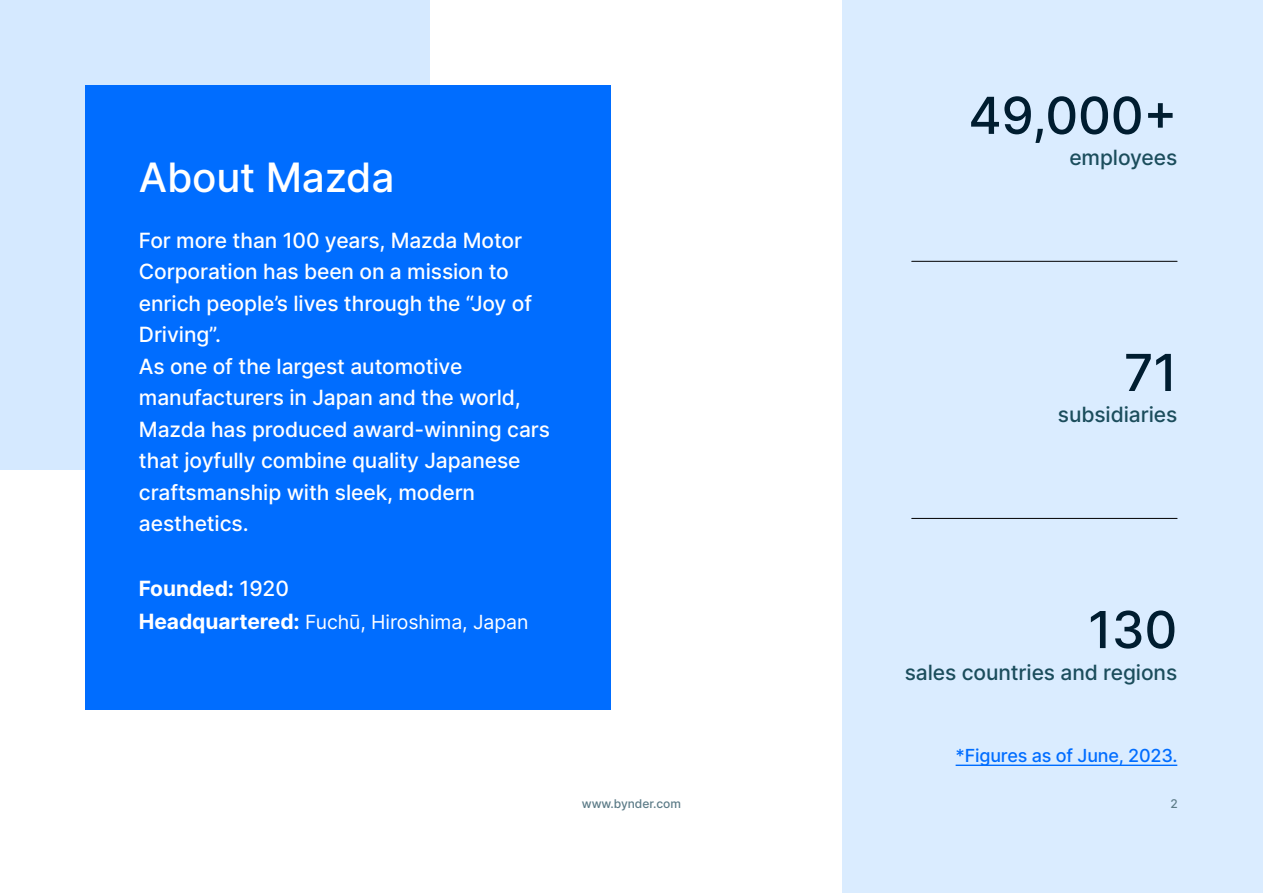
<style>
.page{position:relative;width:1263px;height:893px;background:#fff}
.page>*{position:absolute;margin:0;border:0;box-sizing:border-box;transform-origin:0 0}
.t1{font:500 51px "Inter";letter-spacing:-.005em;color:#001d30}
.t2{font:500 40.5px "Inter";letter-spacing:-.005em;color:#fff}
.t3{font:500 21px/31.5px "Inter";letter-spacing:-.005em;color:#fff}
.t4{font:500 21px "Inter";letter-spacing:-.005em;color:#1b4d5c}
.t5{font:700 21px "Inter";letter-spacing:-.005em;color:#fff}
.t6{font:19.5px "Inter";letter-spacing:-.005em;color:#fff}
.t7{font:500 18px "Inter";letter-spacing:-.01em;color:#006dff}
.t8{font:500 12px "Inter";letter-spacing:-.005em;color:#5c7b87}
.s1{font-weight:500}
.s2{font-weight:700;font-size:21px}
</style>
<div class="page">
<div style="left:842px;top:0;width:421px;height:893px;background:#d5e9ff"></div>
<hr style="left:912px;top:261px;width:265px;height:1px;background:#000">
<hr style="left:912px;top:518px;width:265px;height:1px;background:#000">
<div style="left:0;top:0;width:430px;height:469px;background:#d5e9ff"></div>
<div style="left:85px;top:85px;width:525px;height:624px;background:#006dff"></div>
<hr style="left:956px;top:765px;width:221px;height:1px;background:#006dff">
<h2 class="t2" style="left:139px;top:148px;width:257px">About Mazda</h2>
<p class="t3" style="left:139px;top:224px;width:413px">For more than 100 years, Mazda Motor<br>Corporation has been on a mission to enrich people’s lives through the “Joy of<br>Driving”.<br>As one of the largest automotive manufacturers in Japan and the world,<br>Mazda has produced award-winning cars that joyfully combine quality Japanese craftsmanship with sleek, modern aesthetics.</p>
<p class="t5" style="left:139px;top:572px;width:151px">Founded: <span class="s1">1920</span></p>
<p class="t6" style="left:139px;top:607px;width:391px"><span class="s2">Headquartered:</span> Fuchū-, Hiroshima, Japan</p>
<h1 class="t1" style="left:968px;top:78px;width:210px">49,000+</h1>
<p class="t4" style="left:1069px;top:142px;width:109px">employees</p>
<h1 class="t1" style="left:1124px;top:335px;width:55px">71</h1>
<p class="t4" style="left:1058px;top:399px;width:121px">subsidiaries</p>
<h1 class="t1" style="left:1088px;top:592px;width:91px">130</h1>
<p class="t4" style="left:905px;top:656px;width:274px">sales countries and regions</p>
<p class="t7" style="left:956px;top:743px;width:223px">*Figures as of June, 2023.</p>
<p class="t8" style="left:582px;top:795px;width:101px">www.bynder.com</p>
<p class="t8" style="left:1170px;top:795px;width:9px">2</p>
</div>
